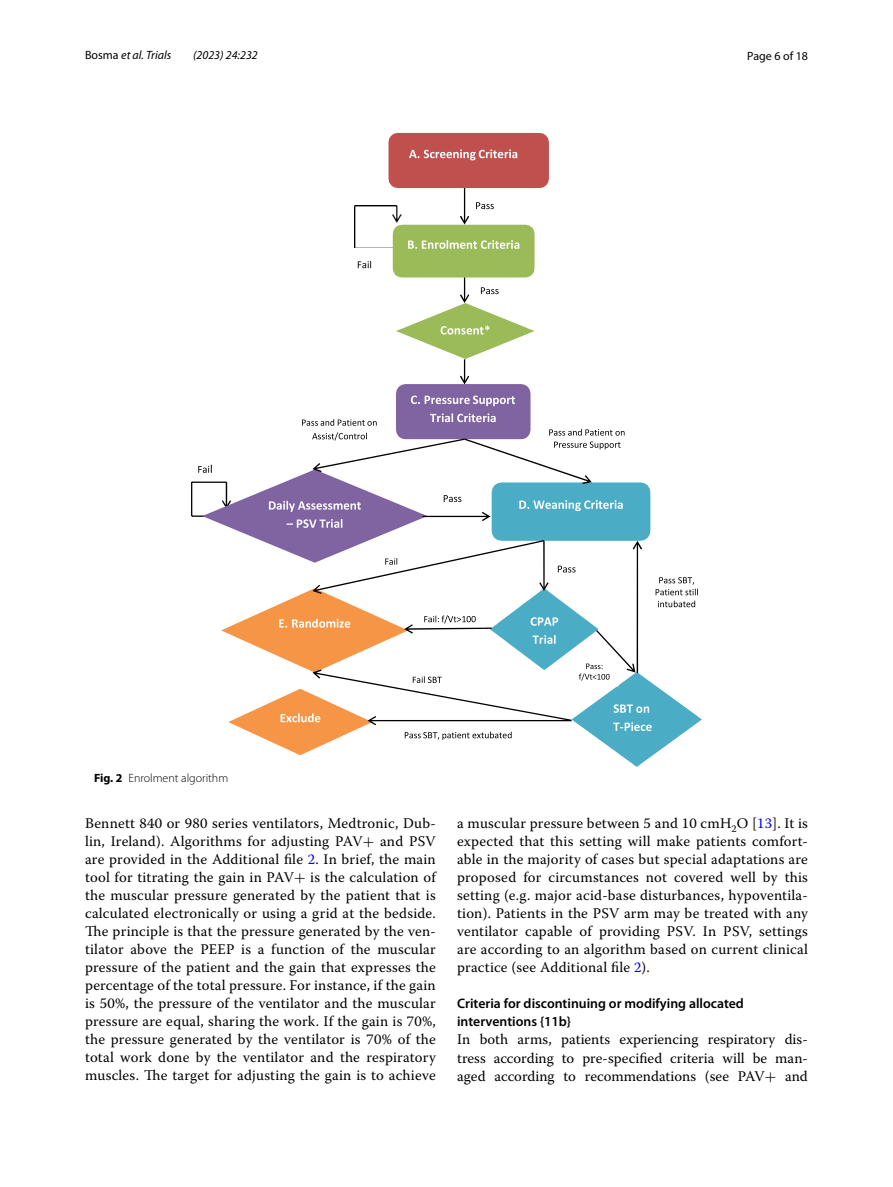
<style>
.page{position:relative;width:893px;height:1187px;background:#fff}
.page>*{position:absolute;margin:0;border:0;box-sizing:border-box;transform-origin:0 0}
.t1{font:14.7px/18px "Warnock Pro";letter-spacing:.015em;color:#000;text-align:justify}
.t2{font:600 13.8px/18px "Myriad Pro";color:#000}
.t3{font:italic 12px "Myriad Pro";color:#000}
.t4{font:300 12px "Myriad Pro";color:#000}
.t5{font:12px "Myriad Pro";color:#000}
.s1{font-style:normal}
.s2{font-weight:700}
.s3{font-family:"MTSY"}
.s4{color:#00f}
</style>
<div class="page">
<hr style="left:191px;top:482px;width:1px;height:34px;background:#000">
<svg style="left:192px;top:133px;width:510px;height:633px"></svg>
<p class="t3" style="left:85px;top:48px;width:88px"><span class="s1">Bosma</span> et al. Trials</p>
<p class="t3" style="left:193px;top:48px;width:66px">(2023) 24:232</p>
<p class="t5" style="left:747px;top:48px;width:62px">Page 6 of 18</p>
<p class="t4" style="left:94px;top:771px;width:136px"><span class="s2">Fig. 2</span> Enrolment algorithm</p>
<p class="t1" style="left:85px;top:814px;width:352px">Bennett 840 or 980 series ventilators, Medtronic, Dub&shy;lin, Ireland). Algorithms for adjusting PAV<span class="s3">+</span> and PSV are provided in the Additional file <span class="s4">2</span>. In brief, the main tool for titrating the gain in PAV<span class="s3">+</span> is the calculation of the muscular pressure generated by the patient that is calculated electronically or using a grid at the bedside.<br>The principle is that the pressure generated by the ven&shy;tilator above the PEEP is a function of the muscular pressure of the patient and the gain that expresses the percentage of the total pressure. For instance, if the gain is 50%, the pressure of the ventilator and the muscular pressure are equal, sharing the work. If the gain is 70%, the pressure generated by the ventilator is 70% of the total work done by the ventilator and the respiratory muscles. The target for adjusting the gain is to achieve</p>
<p class="t1" style="left:457px;top:814px;width:352px">a muscular pressure between 5 and 10 cmH<sub>2</sub>O [<span class="s4">13</span>]. It is expected that this setting will make patients comfort&shy;able in the majority of cases but special adaptations are proposed for circumstances not covered well by this setting (e.g. major acid-base disturbances, hypoventila&shy;tion). Patients in the PSV arm may be treated with any ventilator capable of providing PSV. In PSV, settings are according to an algorithm based on current clinical practice (see Additional file <span class="s4">2</span>).</p>
<p class="t2" style="left:457px;top:994px;width:288px">Criteria for discontinuing or modifying allocated interventions {11b}</p>
<p class="t1" style="left:457px;top:1030px;width:352px">In both arms, patients experiencing respiratory dis&shy;tress according to pre-specified criteria will be man&shy;aged according to recommendations (see PAV<span class="s3">+</span> and</p>
</div>
